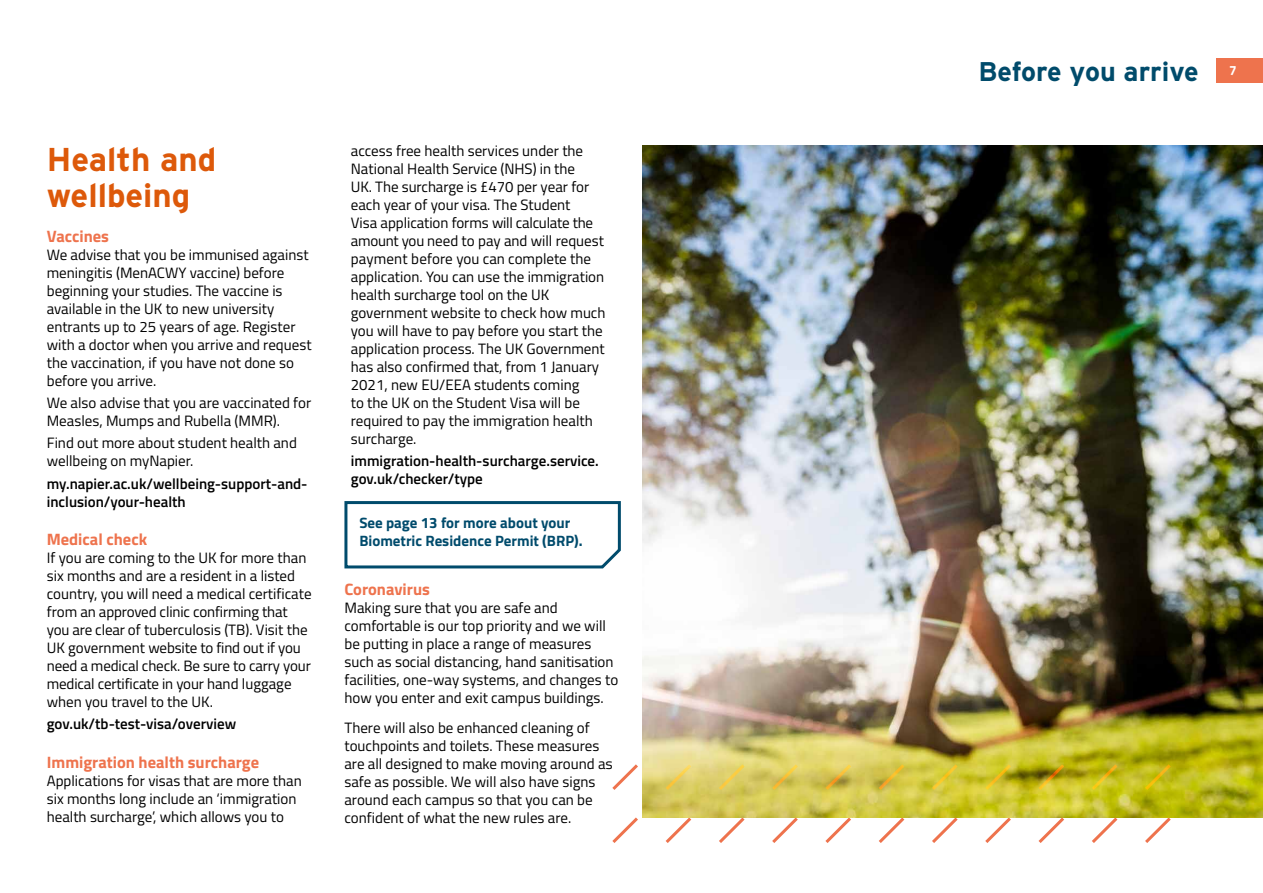
<style>
.page{position:relative;width:1263px;height:893px;background:#fff}
.page>*{position:absolute;margin:0;border:0;box-sizing:border-box;transform-origin:0 0}
.t1{font:700 33px/36px "Interstate";color:#dd590a}
.t2{font:700 27px "Interstate";letter-spacing:-.005em;color:#004b6b}
.t3{font:700 16.5px "Titillium";color:#ee734d}
.t4{font:15px/18px "Titillium";color:#000}
.t5{font:600 15px/18px "Titillium";color:#000}
.t6{font:700 15px/18px "Titillium";color:#004b6c}
.t7{font:700 13.5px "Titillium";color:#fff}
</style>
<div class="page">
<div style="left:1216px;top:58px;width:47px;height:25px;background:#ee734d"></div>
<img style="left:642px;top:145px;width:621px;height:672px">
<svg style="left:344px;top:501px;width:277px;height:68px"></svg>
<svg style="left:612px;top:763px;width:560px;height:80px"></svg>
<h1 class="t1" style="left:47px;top:141px;width:171px">Health and wellbeing</h1>
<p class="t3" style="left:47px;top:223px;width:64px">Vaccines</p>
<p class="t4" style="left:47px;top:245px;width:266px">We advise that you be immunised against meningitis (MenACWY vaccine) before beginning your studies. The vaccine is available in the UK to new university entrants up to 25 years of age. Register with a doctor when you arrive and request the vaccination, if you have not done so before you arrive.</p>
<p class="t4" style="left:47px;top:393px;width:266px">We also advise that you are vaccinated for<br>Measles, Mumps and Rubella (MMR).</p>
<p class="t4" style="left:47px;top:433px;width:252px">Find out more about student health and wellbeing on myNapier.</p>
<p class="t5" style="left:47px;top:473px;width:262px">my.napier.ac.uk/wellbeing-support-and&shy;inclusion/your-health</p>
<p class="t3" style="left:47px;top:527px;width:102px">Medical check</p>
<p class="t4" style="left:47px;top:548px;width:266px">If you are coming to the UK for more than six months and are a resident in a listed country, you will need a medical certificate from an approved clinic confirming that you are clear of tuberculosis (TB). Visit the UK government website to find out if you need a medical check. Be sure to carry your medical certificate in your hand luggage when you travel to the UK.</p>
<p class="t5" style="left:47px;top:714px;width:191px">gov.uk/tb-test-visa/overview</p>
<p class="t3" style="left:47px;top:750px;width:214px">Immigration health surcharge</p>
<p class="t4" style="left:47px;top:771px;width:256px">Applications for visas that are more than six months long include an ‘immigration health surcharge’, which allows you to</p>
<p class="t4" style="left:351px;top:141px;width:256px">access free health services under the National Health Service (NHS) in the<br>UK. The surcharge is £470 per year for each year of your visa. The Student<br>Visa application forms will calculate the amount you need to pay and will request payment before you can complete the application. You can use the immigration health surcharge tool on the UK government website to check how much you will have to pay before you start the application process. The UK Government has also confirmed that, from 1 January 2021, new EU/EEA students coming<br>to the UK on the Student Visa will be required to pay the immigration health surcharge.</p>
<p class="t5" style="left:351px;top:451px;width:250px">immigration-health-surcharge.service. gov.uk/checker/type</p>
<p class="t6" style="left:359px;top:513px;width:225px">See page 13 for more about your<br>Biometric Residence Permit (BRP).</p>
<p class="t3" style="left:344px;top:576px;width:87px">Coronavirus</p>
<p class="t4" style="left:344px;top:597px;width:275px">Making sure that you are safe and comfortable is our top priority and we will be putting in place a range of measures such as social distancing, hand sanitisation facilities, one-way systems, and changes to how you enter and exit campus buildings.</p>
<p class="t4" style="left:344px;top:718px;width:270px">There will also be enhanced cleaning of touchpoints and toilets. These measures are all designed to make moving around as safe as possible. We will also have signs around each campus so that you can be confident of what the new rules are.</p>
<h2 class="t2" style="left:978px;top:55px;width:222px">Before you arrive</h2>
<p class="t7" style="left:1229px;top:60px;width:9px">7</p>
</div>
